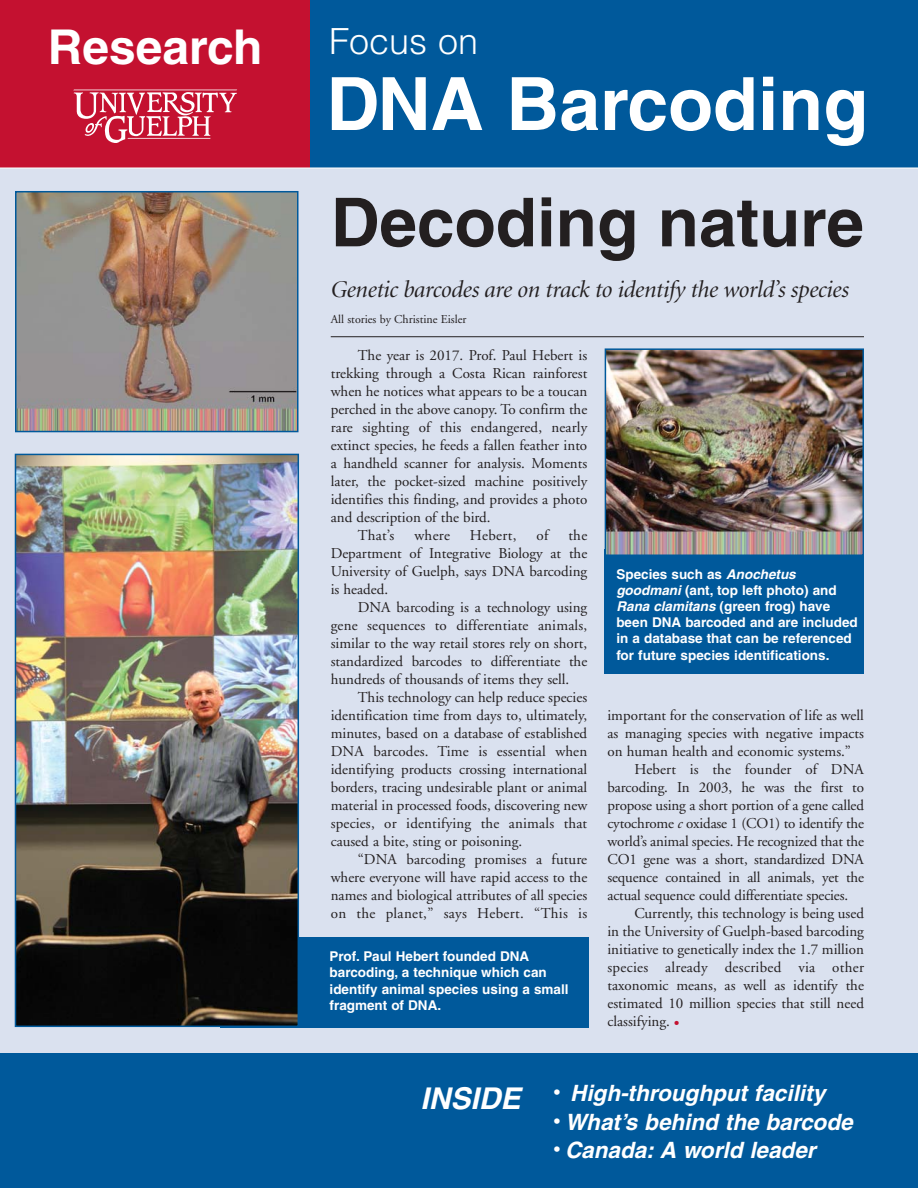
<style>
.page{position:relative;width:918px;height:1188px;background:#dae1ef}
.page>*{position:absolute;margin:0;border:0;box-sizing:border-box;transform-origin:0 0}
.t1{font:700 73.5px "Helvetica";color:#fff}
.t2{font:700 67.5px "Helvetica";color:#231f20}
.t3{font:700 48px "Helvetica";color:#fff}
.t4{font:300 36px "Helvetica";color:#fff}
.t5{font:italic 24px "Minion Display";letter-spacing:-.01em;color:#231f20}
.t6{font:italic 700 22.5px "Helvetica";color:#fff}
.t7{font:15px/18px "Adobe Garamond";color:#231f20;text-align:justify}
.t8{font:15px "Adobe Garamond";letter-spacing:.02em;color:#231f20}
.t9{font:700 13.5px/16.2px "Helvetica";color:#fff}
.t10{font:12px "Adobe Garamond";color:#231f20}
.s1{font-style:italic}
.s2{color:#c41130}
.s3{font-size:30px}
.s4{font-style:normal;font-size:16.5px}
</style>
<div class="page">
<div style="left:0;top:1053px;width:918px;height:135px;background:#00599b"></div>
<div style="left:0;top:0;width:310px;height:168px;background:#c41130"></div>
<div style="left:310px;top:0;width:608px;height:168px;background:#00599b"></div>
<hr style="left:0;top:168px;width:918px;height:1px;background:#fff">
<svg style="left:73px;top:90px;width:164px;height:53px"></svg>
<hr style="left:331px;top:336px;width:533px;height:1px;background:#231f20">
<img style="left:18px;top:194px;width:277px;height:235px">
<div style="left:15px;top:191px;width:283px;height:241px;border:2px solid #00599b"></div>
<div style="left:220px;top:937px;width:369px;height:90px;background:#00599b"></div>
<img style="left:18px;top:457px;width:278px;height:567px">
<div style="left:15px;top:454px;width:284px;height:573px;border:2px solid #00599b"></div>
<div style="left:605px;top:549px;width:259px;height:125px;background:#00599b"></div>
<img style="left:608px;top:351px;width:253px;height:202px">
<div style="left:605px;top:348px;width:259px;height:208px;border:2px solid #00599b"></div>
<h3 class="t3" style="left:48px;top:29px;width:216px">Research</h3>
<h3 class="t4" style="left:329px;top:28px;width:151px">Focus on</h3>
<h1 class="t1" style="left:326px;top:77px;width:543px">DNA Barcoding</h1>
<h2 class="t2" style="left:331px;top:198px;width:535px">Decoding nature</h2>
<h3 class="t5" style="left:331px;top:280px;width:520px">Genetic barcodes are on track to identify the world’s species</h3>
<p class="t10" style="left:331px;top:314px;width:137px">All stories by Christine Eisler</p>
<p class="t7" style="left:358px;top:348px;width:231px">The year is 2017. Prof. Paul Hebert is</p>
<p class="t7" style="left:331px;top:366px;width:258px">trekking through a Costa Rican rainforest</p>
<p class="t7" style="left:331px;top:384px;width:258px">when he notices what appears to be a toucan</p>
<p class="t7" style="left:331px;top:402px;width:258px">perched in the above canopy. To confirm the</p>
<p class="t7" style="left:331px;top:420px;width:258px">rare sighting of this endangered, nearly</p>
<p class="t7" style="left:331px;top:438px;width:258px">extinct species, he feeds a fallen feather into</p>
<p class="t7" style="left:331px;top:456px;width:258px">a handheld scanner for analysis. Moments</p>
<p class="t7" style="left:331px;top:474px;width:258px">later, the pocket-sized machine positively</p>
<p class="t7" style="left:331px;top:492px;width:258px">identifies this finding, and provides a photo</p>
<p class="t7" style="left:331px;top:510px;width:161px">and description of the bird.</p>
<p class="t7" style="left:358px;top:528px;width:38px">That’s</p>
<p class="t7" style="left:414px;top:528px;width:37px">where</p>
<p class="t7" style="left:470px;top:528px;width:48px">Hebert,</p>
<p class="t7" style="left:536px;top:528px;width:13px">of</p>
<p class="t7" style="left:331px;top:528px;width:258px;text-indent:238px">the Department of Integrative Biology at the University of Guelph, says DNA barcoding is headed.</p>
<p class="t7" style="left:331px;top:600px;width:258px;text-indent:27px">DNA barcoding is a technology using gene sequences to differentiate animals, similar to the way retail stores rely on short, standardized barcodes to differentiate the hundreds of thousands of items they sell.</p>
<p class="t7" style="left:331px;top:690px;width:258px;text-indent:27px">This technology can help reduce species identification time from days to, ultimately, minutes, based on a database of established DNA barcodes. Time is essential when identifying products crossing international borders, tracing undesirable plant or animal material in processed foods, discovering new species, or identifying the animals that caused a bite, sting or poisoning.</p>
<p class="t7" style="left:331px;top:852px;width:258px;text-indent:27px">“DNA barcoding promises a future where everyone will have rapid access to the names and biological attributes of all species on the planet,” says Hebert. “This is</p>
<p class="t9" style="left:330px;top:950px;width:240px">Prof. Paul Hebert founded DNA barcoding, a technique which can identify animal species using a small fragment of DNA.</p>
<p class="t9" style="left:616px;top:567px;width:243px">Species such as <span class="s1">Anochetus goodmani</span>(ant, top left photo) and <span class="s1">Rana clamitans</span> (green frog) have been DNA barcoded and are included in a database that can be referenced for future species identifications.</p>
<p class="t7" style="left:607px;top:708px;width:258px">important for the conservation of life as well</p>
<p class="t7" style="left:607px;top:726px;width:258px">as managing species with negative impacts</p>
<p class="t7" style="left:607px;top:744px;width:245px">on human health and economic systems.”</p>
<p class="t7" style="left:634px;top:762px;width:231px">Hebert is the founder of DNA</p>
<p class="t7" style="left:607px;top:780px;width:258px">barcoding. In 2003, he was the first to</p>
<p class="t7" style="left:607px;top:798px;width:258px">propose using a short portion of a gene called</p>
<p class="t7" style="left:607px;top:816px;width:258px">cytochrome <span class="s1">c</span> oxidase 1 (CO1) to identify the</p>
<p class="t7" style="left:607px;top:834px;width:258px">world’s animal species. He recognized that the</p>
<p class="t7" style="left:607px;top:852px;width:258px">CO1 gene was a short, standardized DNA</p>
<p class="t7" style="left:607px;top:870px;width:258px">sequence contained in all animals, yet the</p>
<p class="t7" style="left:607px;top:888px;width:242px">actual sequence could differentiate species.</p>
<p class="t7" style="left:634px;top:906px;width:231px">Currently, this technology is being used</p>
<p class="t7" style="left:607px;top:924px;width:258px">in the University of Guelph-based barcoding</p>
<p class="t7" style="left:607px;top:942px;width:258px">initiative to genetically index the 1.7 million</p>
<p class="t8" style="left:607px;top:961px;width:258px">species already described via other</p>
<p class="t7" style="left:607px;top:978px;width:258px">taxonomic means, as well as identify the</p>
<p class="t7" style="left:607px;top:996px;width:258px">estimated 10 million species that still need</p>
<p class="t7" style="left:607px;top:1014px;width:74px">classifying. <span class="s2">•</span></p>
<h3 class="t6" style="left:421px;top:1085px;width:406px"><span class="s3">INSIDE</span> <span class="s4">•</span> High-throughput facility</h3>
<h3 class="t6" style="left:554px;top:1113px;width:304px"><span class="s4">•</span> What’s behind the barcode</h3>
<h3 class="t6" style="left:554px;top:1142px;width:267px"><span class="s4">•</span> Canada: A world leader</h3>
</div>
